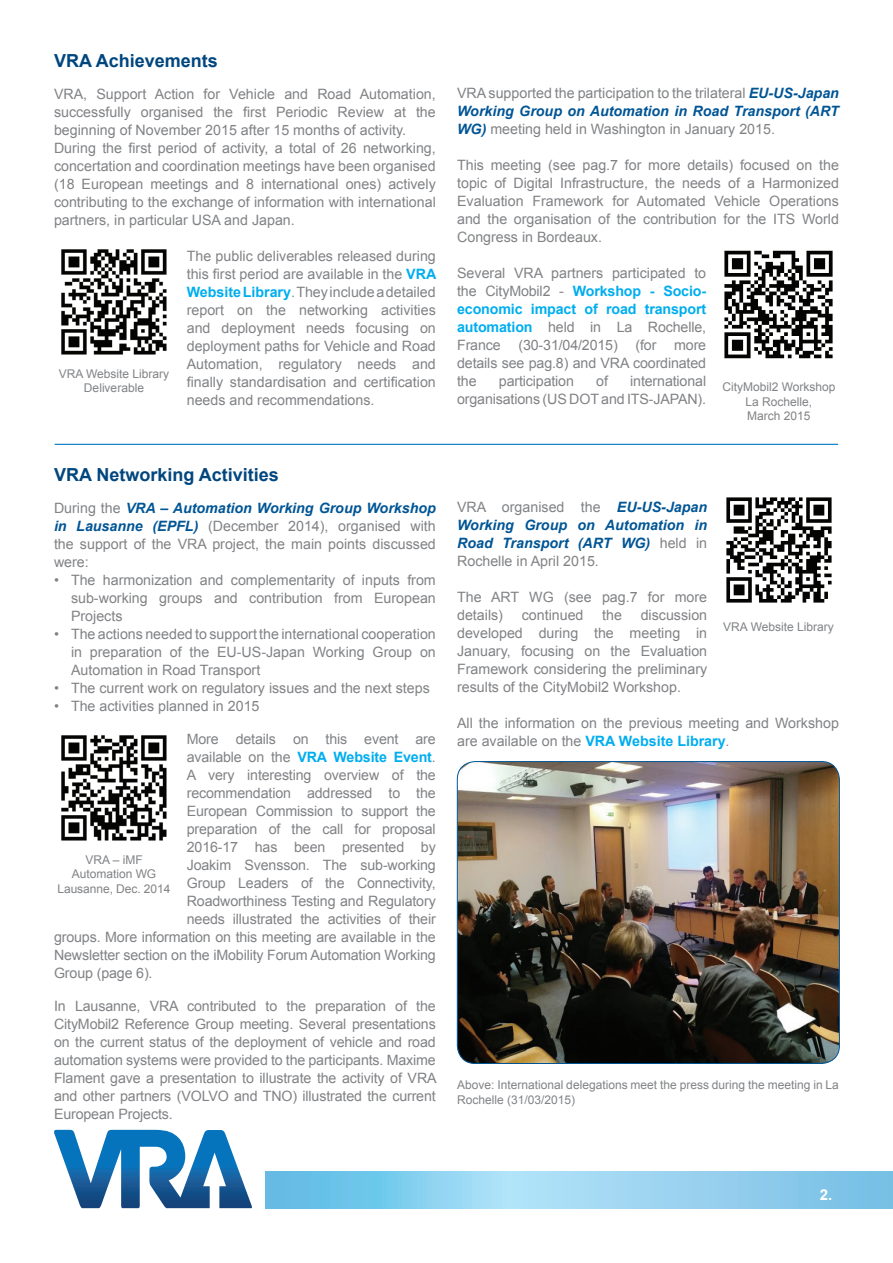
<style>
.page{position:relative;width:893px;height:1263px;background:#fff}
.page>*{position:absolute;margin:0;border:0;box-sizing:border-box;transform-origin:0 0}
.t1{font:700 18px "Arial";color:#00467e}
.t2{font:700 15px "Arial";color:#fff}
.t3{font:14.25px/18px "Arial";color:#808285;text-align:justify}
.t4{font:italic 700 14.25px/18px "Arial";color:#005595;text-align:justify}
.t5{font:12px/14.4px "Arial";color:#808285;text-align:center}
.s1{font-weight:700;color:#00aeef}
.s2{font-weight:700;font-style:italic;color:#005595}
.s3{font-weight:400;font-style:normal;color:#808285}
</style>
<div class="page">
<svg style="left:266px;top:1172px;width:627px;height:37px;background:#8cceee"></svg>
<svg style="left:54px;top:1130px;width:198px;height:78px"></svg>
<img style="left:457px;top:761px;width:382px;height:302px">
<div style="left:457px;top:761px;width:383px;height:303px;border:1px solid #005595;border-radius:18px"></div>
<img style="left:61px;top:249px;width:106px;height:106px">
<img style="left:61px;top:735px;width:106px;height:106px">
<img style="left:724px;top:250px;width:109px;height:109px">
<img style="left:726px;top:497px;width:106px;height:106px">
<hr style="left:55px;top:444px;width:783px;height:1px;background:#0078c0">
<p class="t1" style="left:54px;top:49px;width:165px">VRA Achievements</p>
<p class="t3" style="left:54px;top:85px;width:383px;text-align:left">VRA, Support Action for Vehicle and Road Automation, successfully organised the first Periodic Review at the beginning of November 2015 after 15 months of activity.<br>During the first period of activity, a total of 26 networking, concertation and coordination meetings have been organised (18 European meetings and 8 international ones) actively contributing to the exchange of information with international partners, in particular USA and Japan.</p>
<p class="t3" style="left:187px;top:247px;width:251px">The public deliverables released during this first period are available in the <span class="s1">VRA Website Library</span>. They include a detailed report on the networking activities and deployment needs focusing on deployment paths for Vehicle and Road Automation, regulatory needs and finally standardisation and certification needs and recommendations.</p>
<p class="t5" style="left:59px;top:367px;width:112px">VRA Website Library<br>Deliverable</p>
<p class="t1" style="left:54px;top:463px;width:226px">VRA Networking Activities</p>
<p class="t3" style="left:54px;top:499px;width:383px">During the <span class="s2">VRA – Automation Working Group Workshop in Lausanne (EPFL)</span> (December 2014), organised with the support of the VRA project, the main points discussed were:</p>
<p class="t3" style="left:71px;top:571px;width:366px;text-indent:-17px">• The harmonization and complementarity of inputs from sub-working groups and contribution from European Projects</p>
<p class="t3" style="left:71px;top:625px;width:366px;text-indent:-17px">• The actions needed to support the international cooperation in preparation of the EU-US-Japan Working Group on Automation in Road Transport</p>
<p class="t3" style="left:54px;top:679px;width:377px">• The current work on regulatory issues and the next steps</p>
<p class="t3" style="left:54px;top:697px;width:207px">• The activities planned in 2015</p>
<p class="t3" style="left:187px;top:730px;width:251px">More details on this event are</p>
<p class="t3" style="left:187px;top:748px;width:251px">available on the <span class="s1">VRA Website Event</span>.</p>
<p class="t3" style="left:187px;top:766px;width:251px">A very interesting overview of the</p>
<p class="t3" style="left:187px;top:784px;width:251px">recommendation addressed to the</p>
<p class="t3" style="left:187px;top:802px;width:251px">European Commission to support the</p>
<p class="t3" style="left:187px;top:820px;width:251px">preparation of the call for proposal</p>
<p class="t3" style="left:187px;top:838px;width:251px">2016-17 has been presented by</p>
<p class="t3" style="left:187px;top:856px;width:251px">Joakim Svensson. The sub-working</p>
<p class="t3" style="left:187px;top:874px;width:251px">Group Leaders of the Connectivity,</p>
<p class="t3" style="left:187px;top:892px;width:251px">Roadworthiness Testing and Regulatory</p>
<p class="t3" style="left:187px;top:910px;width:251px">needs illustrated the activities of their</p>
<p class="t3" style="left:54px;top:928px;width:383px">groups. More information on this meeting are available in the</p>
<p class="t3" style="left:54px;top:946px;width:383px">Newsletter section on the iMobility Forum Automation Working</p>
<p class="t3" style="left:54px;top:964px;width:100px">Group (page 6).</p>
<p class="t3" style="left:54px;top:997px;width:384px">In Lausanne, VRA contributed to the preparation of the CityMobil2 Reference Group meeting. Several presentations on the current status of the deployment of vehicle and road automation systems were provided to the participants. Maxime Flament gave a presentation to illustrate the activity of VRA and other partners (VOLVO and TNO) illustrated the current European Projects.</p>
<p class="t5" style="left:57px;top:852px;width:114px">VRA – iMF<br>Automation WG<br>Lausanne, Dec. 2014</p>
<p class="t3" style="left:457px;top:84px;width:383px">VRA supported the participation to the trilateral <span class="s2">EU-US-Japan Working Group on Automation in Road Transport (ART WG)</span> meeting held in Washington in January 2015.</p>
<p class="t3" style="left:457px;top:156px;width:383px">This meeting (see pag.7 for more details) focused on the topic of Digital Infrastructure, the needs of a Harmonized Evaluation Framework for Automated Vehicle Operations and the organisation of the contribution for the ITS World Congress in Bordeaux.</p>
<p class="t3" style="left:457px;top:264px;width:251px">Several VRA partners participated to the CityMobil2 - <span class="s1">Workshop - Socio&shy;economic impact of road transport automation</span> held in La Rochelle, France (30-31/04/2015) (for more details see pag.8) and VRA coordinated the</p>
<p class="t3" style="left:499px;top:372px;width:77px">participation</p>
<p class="t3" style="left:596px;top:372px;width:13px">of</p>
<p class="t3" style="left:457px;top:372px;width:251px;text-align:right">international<br>organisations (US DOT and ITS-JAPAN).</p>
<p class="t5" style="left:722px;top:380px;width:115px">CityMobil2 Workshop<br>La Rochelle,<br>March 2015</p>
<p class="t4" style="left:457px;top:499px;width:252px"><span class="s3">VRA organised the</span> EU-US-Japan Working Group on Automation in Road Transport (ART WG) <span class="s3">held in Rochelle in April 2015.</span></p>
<p class="t3" style="left:457px;top:588px;width:252px">The ART WG (see pag.7 for more details)</p>
<p class="t3" style="left:457px;top:606px;width:252px;text-indent:184px">discussion developed during the meeting in January, focusing on the Evaluation Framework considering the preliminary results of the CityMobil2 Workshop.</p>
<p class="t3" style="left:457px;top:714px;width:383px">All the information on the previous meeting and Workshop are available on the <span class="s1">VRA Website Library</span>.</p>
<p class="t3" style="left:522px;top:606px;width:63px">continued</p>
<p class="t3" style="left:602px;top:606px;width:21px">the</p>
<p class="t5" style="left:723px;top:619px;width:112px">VRA Website Library</p>
<p class="t5" style="left:457px;top:1078px;width:383px;text-align:left">Above: International delegations meet the press during the meeting in La<br>Rochelle (31/03/2015)</p>
<p class="t2" style="left:820px;top:1185px;width:14px">2.</p>
</div>
